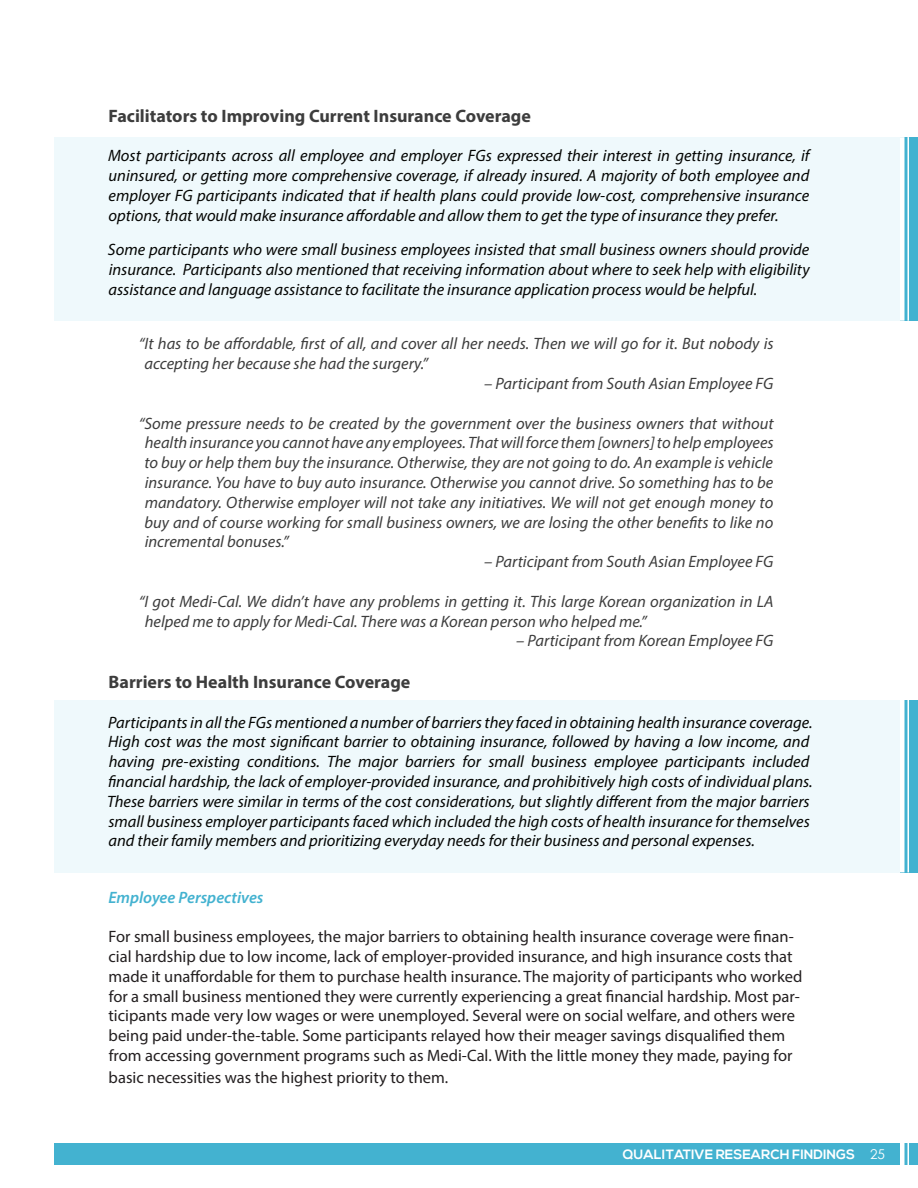
<style>
.page{position:relative;width:918px;height:1188px;background:#fff}
.page>*{position:absolute;margin:0;border:0;box-sizing:border-box;transform-origin:0 0}
.t1{font:700 18px "Myriad Pro";color:#3d3d3d}
.t2{font:italic 16.5px/19.8px "Myriad Pro";color:#040503;text-align:justify}
.t3{font:italic 16.5px/19.8px "Myriad Pro";color:#3d3d3d}
.t4{font:16.5px/19.8px "Myriad Pro";color:#231f20}
.t5{font:italic 600 16.5px "Myriad Pro";color:#43b2d0}
.t6{font:700 13.5px "Nexa";color:#fff}
.t7{font:13.5px "Century Gothic";color:#fff}
</style>
<div class="page">
<div style="left:55px;top:1143px;width:863px;height:22px;background:#43b2d0"></div>
<hr style="left:907px;top:1142px;width:2px;height:24px;background:#fff">
<hr style="left:900px;top:1142px;width:4px;height:24px;background:#fff">
<div style="left:55px;top:700px;width:845px;height:172px;background:#eff9fc"></div>
<div style="left:55px;top:137px;width:845px;height:184px;background:#eff9fc"></div>
<div style="left:900px;top:137px;width:18px;height:184px;background:#43b2d0"></div>
<hr style="left:907px;top:137px;width:2px;height:184px;background:#fff">
<hr style="left:900px;top:137px;width:4px;height:184px;background:#fff">
<div style="left:900px;top:700px;width:18px;height:172px;background:#43b2d0"></div>
<hr style="left:907px;top:700px;width:2px;height:172px;background:#fff">
<hr style="left:900px;top:700px;width:4px;height:172px;background:#fff">
<p class="t1" style="left:109px;top:104px;width:424px">Facilitators to Improving Current Insurance Coverage</p>
<p class="t2" style="left:108px;top:145px;width:703px">Most participants across all employee and employer FGs expressed their interest in getting insurance, if uninsured, or getting more comprehensive coverage, if already insured. A majority of both employee and employer FG participants indicated that if health plans could provide low-cost, comprehensive insurance options, that would make insurance affordable and allow them to get the type of insurance they prefer.</p>
<p class="t2" style="left:108px;top:240px;width:703px">Some participants who were small business employees insisted that small business owners should provide insurance. Participants also mentioned that receiving information about where to seek help with eligibility assistance and language assistance to facilitate the insurance application process would be helpful.</p>
<p class="t3" style="left:144px;top:334px;width:631px;text-indent:-6px">“It has to be affordable, first of all, and cover all her needs. Then we will go for it. But nobody is accepting her because she had the surgery.”</p>
<p class="t3" style="left:484px;top:373px;width:291px">– Participant from South Asian Employee FG</p>
<p class="t3" style="left:144px;top:413px;width:631px;text-align:justify;text-indent:-6px">“Some pressure needs to be created by the government over the business owners that without health insurance you cannot have any employees. That will force them [owners] to help employees to buy or help them buy the insurance. Otherwise, they are not going to do. An example is vehicle insurance. You have to buy auto insurance. Otherwise you cannot drive. So something has to be mandatory. Otherwise employer will not take any initiatives. We will not get enough money to buy and of course working for small business owners, we are losing the other benefits to like no incremental bonuses.”</p>
<p class="t3" style="left:484px;top:552px;width:291px">– Participant from South Asian Employee FG</p>
<p class="t3" style="left:145px;top:591px;width:630px;text-indent:-6px">“I got Medi-Cal. We didn’t have any problems in getting it. This large Korean organization in LA helped me to apply for Medi-Cal. There was a Korean person who helped me.”</p>
<p class="t3" style="left:516px;top:631px;width:259px">– Participant from Korean Employee FG</p>
<p class="t1" style="left:109px;top:670px;width:303px">Barriers to Health Insurance Coverage</p>
<p class="t2" style="left:107px;top:712px;width:707px;text-align:left">Participants in all the FGs mentioned a number of barriers they faced in obtaining health insurance coverage.<br>High cost was the most significant barrier to obtaining insurance, followed by having a low income, and having pre-existing conditions. The major barriers for small business employee participants included financial hardship, the lack of employer-provided insurance, and prohibitively high costs of individual plans.<br>These barriers were similar in terms of the cost considerations, but slightly different from the major barriers small business employer participants faced which included the high costs of health insurance for themselves and their family members and prioritizing everyday needs for their business and personal expenses.</p>
<p class="t5" style="left:108px;top:887px;width:157px">Employee Perspectives</p>
<p class="t4" style="left:108px;top:927px;width:695px">For small business employees, the major barriers to obtaining health insurance coverage were finan&shy;cial hardship due to low income, lack of employer-provided insurance, and high insurance costs that made it unaffordable for them to purchase health insurance. The majority of participants who worked for a small business mentioned they were currently experiencing a great financial hardship. Most par&shy;ticipants made very low wages or were unemployed. Several were on social welfare, and others were being paid under-the-table. Some participants relayed how their meager savings disqualified them from accessing government programs such as Medi-Cal. With the little money they made, paying for</p>
<p class="t4" style="left:109px;top:1067px;width:341px">basic necessities was the highest priority to them.</p>
<p class="t6" style="left:623px;top:1146px;width:47px">QUALITATIV</p>
<p class="t6" style="left:705px;top:1146px;width:142px">E RESEARCH FI NDINGS</p>
<p class="t7" style="left:870px;top:1145px;width:16px">25</p>
</div>
